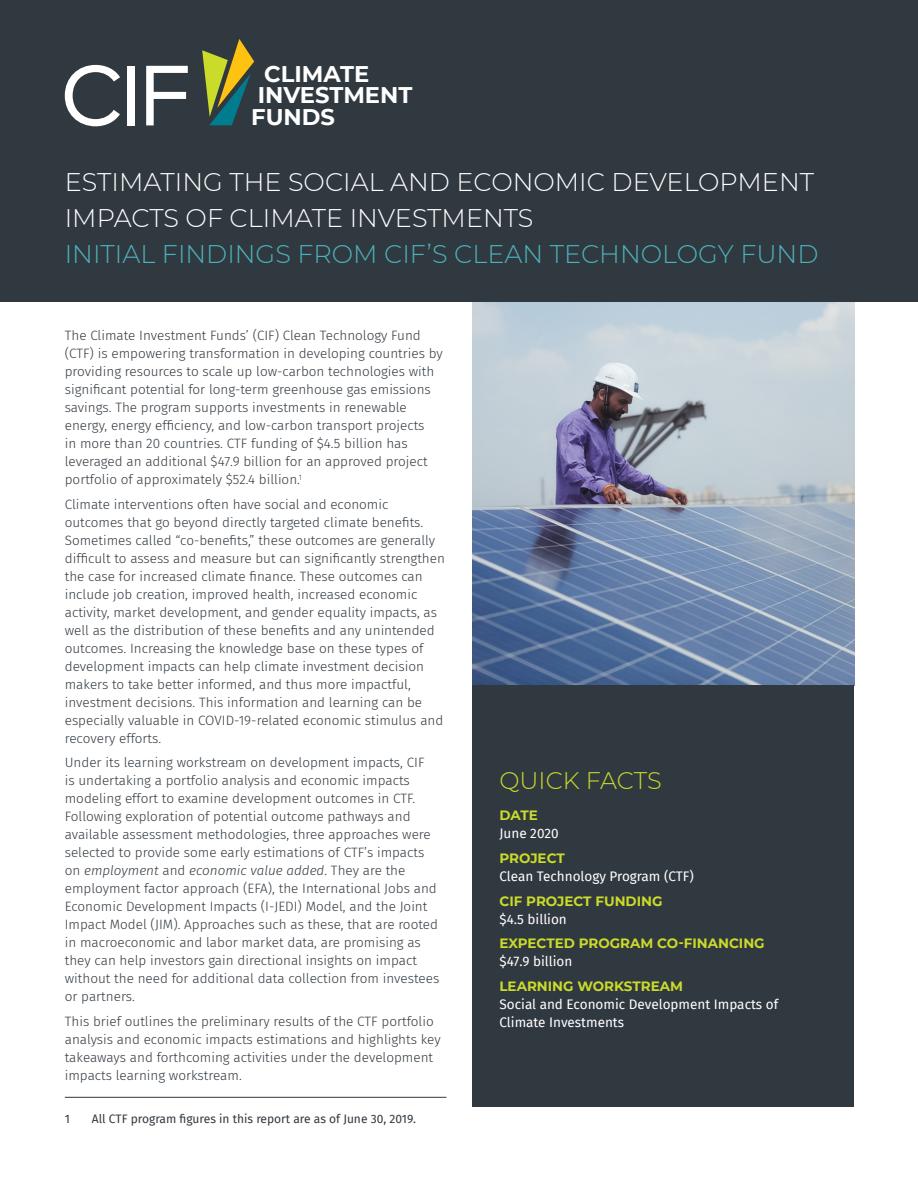
<style>
.page{position:relative;width:918px;height:1188px;background:#fff}
.page>*{position:absolute;margin:0;border:0;box-sizing:border-box;transform-origin:0 0}
.Heading_2_pager{font:300 25.5px/36px "Montserrat";color:#fff}
.Heading_2_pager-2{font:300 25.5px "Montserrat";color:#4cb2bc}
.Project_details_box{font:300 24px "Montserrat";letter-spacing:-.005em;color:#cadb2a}
.t1{font:700 22.65px/21.8px "Montserrat";color:#fff}
.Text{font:300 13.5px/18px "Fira Sans";color:#313940}
.Project_Data{font:13.5px/18px "Fira Sans";color:#fff}
.Project_Data_bold{font:700 13.5px "Montserrat";color:#cadb2a}
.Footnote_text{font:12px "Fira Sans";color:#313940}
.s1{font-style:italic}
</style>
<div class="page">
<hr style="left:65px;top:1097px;width:382px;height:1px;background:#313940">
<img style="left:472px;top:302px;width:382px;height:384px">
<div style="left:0;top:0;width:918px;height:302px;background:#313940"></div>
<div style="left:472px;top:686px;width:382px;height:421px;background:#313940"></div>
<svg style="left:65px;top:65px;width:55px;height:61px"></svg>
<div style="left:127px;top:66px;width:7px;height:59px;background:#fff"></div>
<svg style="left:146px;top:66px;width:42px;height:59px"></svg>
<svg style="left:202px;top:39px;width:52px;height:86px"></svg>
<p class="t1" style="left:251px;top:62px;width:163px;text-indent:13px">CLIMATE<br>INVESTMENT<br>FUNDS</p>
<p class="Heading_2_pager" style="left:65px;top:163px;width:751px">ESTIMATING THE SOCIAL AND ECONOMIC DEVELOPMENT<br>IMPACTS OF CLIMATE INVESTMENTS</p>
<p class="Heading_2_pager-2" style="left:65px;top:237px;width:755px">INITIAL FINDINGS FROM CIF’S CLEAN TECHNOLOGY FUND</p>
<p class="Text" style="left:65px;top:326px;width:380px">The Climate Investment Funds’ (CIF) Clean Technology Fund (CTF) is empowering transformation in developing countries by providing resources to scale up low-carbon technologies with significant potential for long-term greenhouse gas emissions savings. The program supports investments in renewable energy, energy efficiency, and low-carbon transport projects<br>in more than 20 countries. CTF funding of $4.5 billion has leveraged an additional $47.9 billion for an approved project portfolio of approximately $52.4 billion.<sup>1</sup></p>
<p class="Text" style="left:65px;top:495px;width:382px">Climate interventions often have social and economic outcomes that go beyond directly targeted climate benefits.<br>Sometimes called “co-benefits,” these outcomes are generally difficult to assess and measure but can significantly strengthen the case for increased climate finance. These outcomes can include job creation, improved health, increased economic activity, market development, and gender equality impacts, as well as the distribution of these benefits and any unintended outcomes. Increasing the knowledge base on these types of development impacts can help climate investment decision makers to take better informed, and thus more impactful, investment decisions. This information and learning can be especially valuable in COVID-19-related economic stimulus and recovery efforts.</p>
<p class="Text" style="left:65px;top:754px;width:376px">Under its learning workstream on development impacts, CIF<br>is undertaking a portfolio analysis and economic impacts modeling effort to examine development outcomes in CTF.<br>Following exploration of potential outcome pathways and available assessment methodologies, three approaches were selected to provide some early estimations of CTF’s impacts on <span class="s1">employment</span> and <span class="s1">economic value added</span>. They are the employment factor approach (EFA), the International Jobs and Economic Development Impacts (I-JEDI) Model, and the Joint Impact Model (JIM). Approaches such as these, that are rooted in macroeconomic and labor market data, are promising as they can help investors gain directional insights on impact without the need for additional data collection from investees or partners.</p>
<p class="Text" style="left:65px;top:1012px;width:378px">This brief outlines the preliminary results of the CTF portfolio analysis and economic impacts estimations and highlights key takeaways and forthcoming activities under the development impacts learning workstream.</p>
<p class="Footnote_text" style="left:65px;top:1110px;width:7px">1</p>
<p class="Footnote_text" style="left:92px;top:1110px;width:326px">All CTF program figures in this report are as of June 30, 2019.</p>
<p class="Project_details_box" style="left:500px;top:764px;width:164px">QUICK FACTS</p>
<p class="Project_Data_bold" style="left:500px;top:806px;width:40px">DATE</p>
<p class="Project_Data" style="left:500px;top:824px;width:61px">June 2020</p>
<p class="Project_Data_bold" style="left:500px;top:848px;width:67px">PROJECT</p>
<p class="Project_Data" style="left:500px;top:867px;width:196px">Clean Technology Program (CTF)</p>
<p class="Project_Data_bold" style="left:500px;top:891px;width:164px">CIF PROJECT FUNDING</p>
<p class="Project_Data" style="left:500px;top:910px;width:69px">$4.5 billion</p>
<p class="Project_Data_bold" style="left:500px;top:934px;width:267px">EXPECTED PROGRAM CO-FINANCING</p>
<p class="Project_Data" style="left:500px;top:952px;width:74px">$47.9 billion</p>
<p class="Project_Data_bold" style="left:500px;top:977px;width:185px">LEARNING WORKSTREAM</p>
<p class="Project_Data" style="left:500px;top:995px;width:280px">Social and Economic Development Impacts of<br>Climate Investments</p>
</div>
